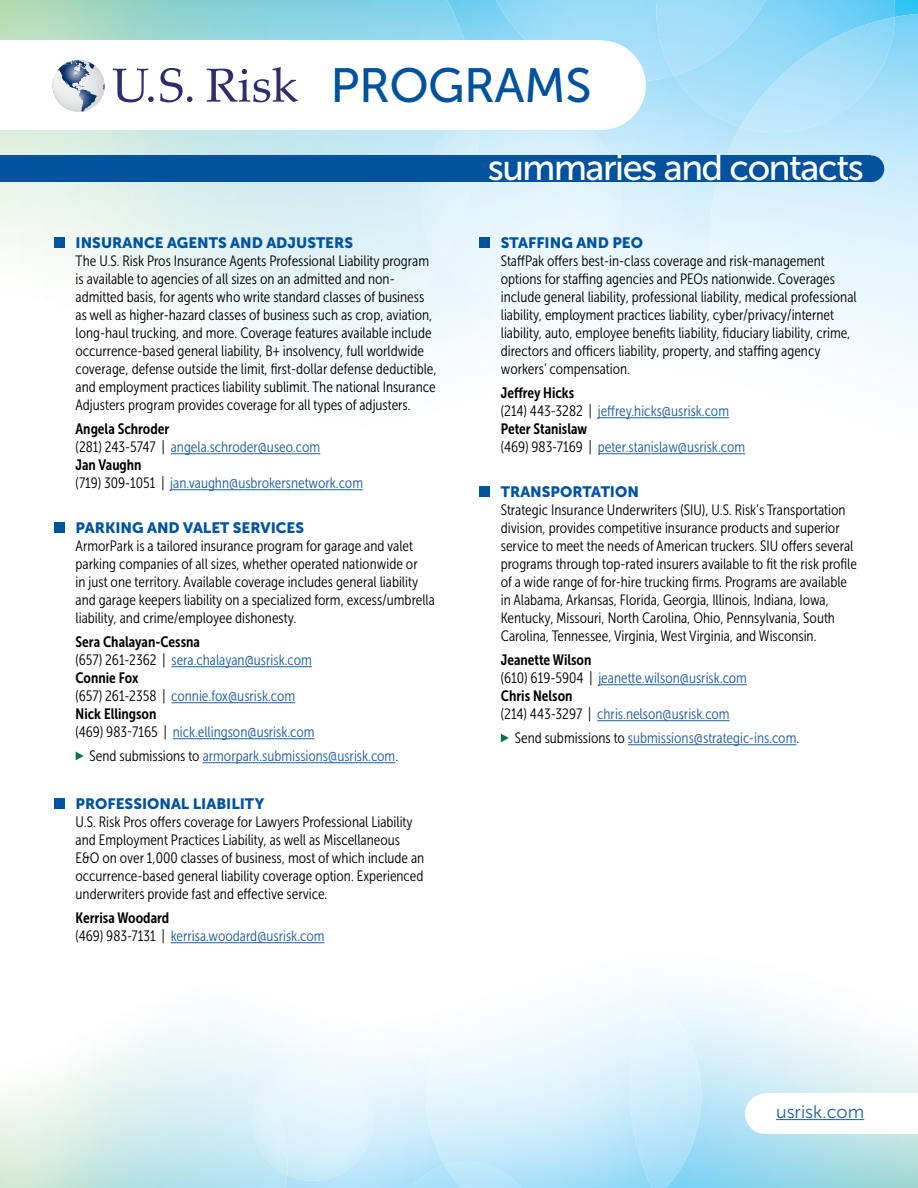
<style>
.page{position:relative;width:918px;height:1188px;background:#fff}
.page>*{position:absolute;margin:0;border:0;box-sizing:border-box;transform-origin:0 0}
.t1{font:48px "Museo Sans 500";letter-spacing:-.01em;color:#00529c}
.t2{font:36px "Museo Sans 500";letter-spacing:-.04em;color:#fff}
.t3{font:18px "Museo Sans 300";color:#215e9e}
.t4{font:15px/18px "Museo Sans Cond 300";color:#000}
.t5{font:15px/24px "Museo Sans Cond 300";color:#215e9e}
.t6{font:15px "Museo Sans Cond 700";color:#000}
.t7{font:15px "Museo Sans 900";color:#00529c}
.s1{color:#000}
</style>
<div class="page">
<img style="left:478px;top:0;width:440px;height:40px">
<img style="left:170px;top:327px;width:539px;height:164px">
<img style="left:709px;top:14px;width:209px;height:441px">
<img style="left:0;top:0;width:478px;height:396px">
<img style="left:421px;top:130px;width:58px;height:132px">
<img style="left:674px;top:0;width:221px;height:127px">
<img style="left:740px;top:17px;width:155px;height:115px">
<img style="left:496px;top:0;width:178px;height:82px">
<img style="left:656px;top:0;width:110px;height:76px">
<img style="left:630px;top:990px;width:71px;height:198px">
<img style="left:265px;top:1061px;width:108px;height:120px">
<img style="left:253px;top:1084px;width:34px;height:91px">
<img style="left:411px;top:1165px;width:34px;height:23px">
<img style="left:445px;top:1162px;width:76px;height:26px">
<hr style="left:776px;top:1119px;width:88px;height:1px;background:#215e9e">
<hr style="left:171px;top:453px;width:149px;height:1px;background:#215e9e">
<hr style="left:170px;top:489px;width:193px;height:1px;background:#215e9e">
<hr style="left:171px;top:666px;width:141px;height:1px;background:#215e9e">
<hr style="left:171px;top:702px;width:124px;height:1px;background:#215e9e">
<hr style="left:173px;top:738px;width:142px;height:1px;background:#215e9e">
<hr style="left:203px;top:762px;width:192px;height:1px;background:#215e9e">
<hr style="left:171px;top:942px;width:154px;height:1px;background:#215e9e">
<div style="left:54px;top:237px;width:11px;height:11px;background:#00529c"></div>
<div style="left:54px;top:522px;width:11px;height:11px;background:#00529c"></div>
<svg style="left:76px;top:752px;width:8px;height:8px"></svg>
<div style="left:54px;top:798px;width:11px;height:11px;background:#00529c"></div>
<hr style="left:598px;top:417px;width:131px;height:1px;background:#215e9e">
<hr style="left:598px;top:453px;width:147px;height:1px;background:#215e9e">
<hr style="left:598px;top:684px;width:149px;height:1px;background:#215e9e">
<hr style="left:597px;top:720px;width:133px;height:1px;background:#215e9e">
<hr style="left:628px;top:744px;width:168px;height:1px;background:#215e9e">
<div style="left:479px;top:237px;width:11px;height:11px;background:#00529c"></div>
<div style="left:479px;top:486px;width:11px;height:11px;background:#00529c"></div>
<svg style="left:501px;top:734px;width:8px;height:8px"></svg>
<div style="left:556px;top:40px;width:90px;height:90px;background:#fff;border-radius:50%"></div>
<div style="left:0;top:40px;width:601px;height:90px;background:#fff"></div>
<svg style="left:113px;top:69px;width:41px;height:33px"></svg>
<svg style="left:160px;top:68px;width:32px;height:34px"></svg>
<svg style="left:207px;top:67px;width:91px;height:35px"></svg>
<svg style="left:52px;top:60px;width:53px;height:52px;background:#bbc4cf"></svg>
<svg style="left:103px;top:84px;width:2px;height:6px"></svg>
<svg style="left:77px;top:85px;width:8px;height:3px"></svg>
<svg style="left:60px;top:60px;width:35px;height:15px"></svg>
<div style="left:0;top:155px;width:871px;height:27px;background:#00529c"></div>
<div style="left:858px;top:155px;width:26px;height:27px;background:#00529c;border-radius:50%"></div>
<h1 class="t1" style="left:330px;top:59px;width:263px">PROGRAMS</h1>
<p class="t7" style="left:76px;top:234px;width:279px">INSURANCE AGENTS AND ADJUSTERS</p>
<p class="t4" style="left:76px;top:252px;width:363px">The U.S. Risk Pros Insurance Agents Professional Liability program is available to agencies of all sizes on an admitted and non&shy;admitted basis, for agents who write standard classes of business as well as higher-hazard classes of business such as crop, aviation, long-haul trucking, and more. Coverage features available include occurrence-based general liability, B+ insolvency, full worldwide coverage, defense outside the limit, first-dollar defense deductible, and employment practices liability sublimit. The national Insurance Adjusters program provides coverage for all types of adjusters.</p>
<p class="t6" style="left:76px;top:421px;width:95px">Angela Schroder</p>
<p class="t5" style="left:76px;top:435px;width:246px"><span class="s1">(281) 243-5747 |</span> angela.schroder@useo.com</p>
<p class="t6" style="left:76px;top:457px;width:68px">Jan Vaughn</p>
<p class="t5" style="left:76px;top:471px;width:289px"><span class="s1">(719) 309-1051 |</span> jan.vaughn@usbrokersnetwork.com</p>
<p class="t7" style="left:76px;top:519px;width:230px">PARKING AND VALET SERVICES</p>
<p class="t4" style="left:76px;top:537px;width:361px">ArmorPark is a tailored insurance program for garage and valet parking companies of all sizes, whether operated nationwide or<br>in just one territory. Available coverage includes general liability and garage keepers liability on a specialized form, excess/umbrella liability, and crime/employee dishonesty.</p>
<p class="t6" style="left:76px;top:634px;width:126px">Sera Chalayan-Cessna</p>
<p class="t5" style="left:76px;top:648px;width:238px"><span class="s1">(657) 261-2362 |</span> sera.chalayan@usrisk.com</p>
<p class="t6" style="left:76px;top:670px;width:65px">Connie Fox</p>
<p class="t5" style="left:76px;top:684px;width:221px"><span class="s1">(657) 261-2358 |</span> connie.fox@usrisk.com</p>
<p class="t6" style="left:76px;top:706px;width:82px">Nick Ellingson</p>
<p class="t5" style="left:90px;top:720px;width:310px;text-indent:-14px"><span class="s1">(469) 983-7165 |</span> nick.ellingson@usrisk.com<br><span class="s1">Send submissions to</span> armorpark.submissions@usrisk.com<span class="s1">.</span></p>
<p class="t7" style="left:76px;top:795px;width:190px">PROFESSIONAL LIABILITY</p>
<p class="t4" style="left:76px;top:813px;width:350px">U.S. Risk Pros offers coverage for Lawyers Professional Liability and Employment Practices Liability, as well as Miscellaneous E&amp;O on over 1,000 classes of business, most of which include an occurrence-based general liability coverage option. Experienced underwriters provide fast and effective service.</p>
<p class="t6" style="left:76px;top:910px;width:95px">Kerrisa Woodard</p>
<p class="t5" style="left:76px;top:924px;width:250px"><span class="s1">(469) 983-7131 |</span> kerrisa.woodard@usrisk.com</p>
<h2 class="t2" style="left:488px;top:148px;width:378px">summaries and contacts</h2>
<p class="t7" style="left:501px;top:234px;width:144px">STAFFING AND PEO</p>
<p class="t4" style="left:501px;top:252px;width:357px">StaffPak offers best-in-class coverage and risk-management options for staffing agencies and PEOs nationwide. Coverages include general liability, professional liability, medical professional liability, employment practices liability, cyber/privacy/internet liability, auto, employee benefits liability, fiduciary liability, crime, directors and officers liability, property, and staffing agency workers’ compensation.</p>
<p class="t6" style="left:501px;top:385px;width:75px">Jeffrey Hicks</p>
<p class="t5" style="left:501px;top:399px;width:230px"><span class="s1">(214) 443-3282 |</span> jeffrey.hicks@usrisk.com</p>
<p class="t6" style="left:501px;top:421px;width:88px">Peter Stanislaw</p>
<p class="t5" style="left:501px;top:435px;width:246px"><span class="s1">(469) 983-7169 |</span> peter.stanislaw@usrisk.com</p>
<p class="t7" style="left:501px;top:483px;width:140px">TRANSPORTATION</p>
<p class="t4" style="left:501px;top:501px;width:358px">Strategic Insurance Underwriters (SIU), U.S. Risk’s Transportation division, provides competitive insurance products and superior service to meet the needs of American truckers. SIU offers several programs through top-rated insurers available to fit the risk profile of a wide range of for-hire trucking firms. Programs are available in Alabama, Arkansas, Florida, Georgia, Illinois, Indiana, Iowa, Kentucky, Missouri, North Carolina, Ohio, Pennsylvania, South Carolina, Tennessee, Virginia, West Virginia, and Wisconsin.</p>
<p class="t6" style="left:501px;top:652px;width:92px">Jeanette Wilson</p>
<p class="t5" style="left:501px;top:666px;width:248px"><span class="s1">(610) 619-5904 |</span> jeanette.wilson@usrisk.com</p>
<p class="t6" style="left:501px;top:688px;width:73px">Chris Nelson</p>
<p class="t5" style="left:515px;top:702px;width:286px;text-indent:-14px"><span class="s1">(214) 443-3297 |</span> chris.nelson@usrisk.com<br><span class="s1">Send submissions to</span> submissions@strategic-ins.com<span class="s1">.</span></p>
<p class="t3" style="left:776px;top:1102px;width:90px">usrisk.com</p>
</div>
